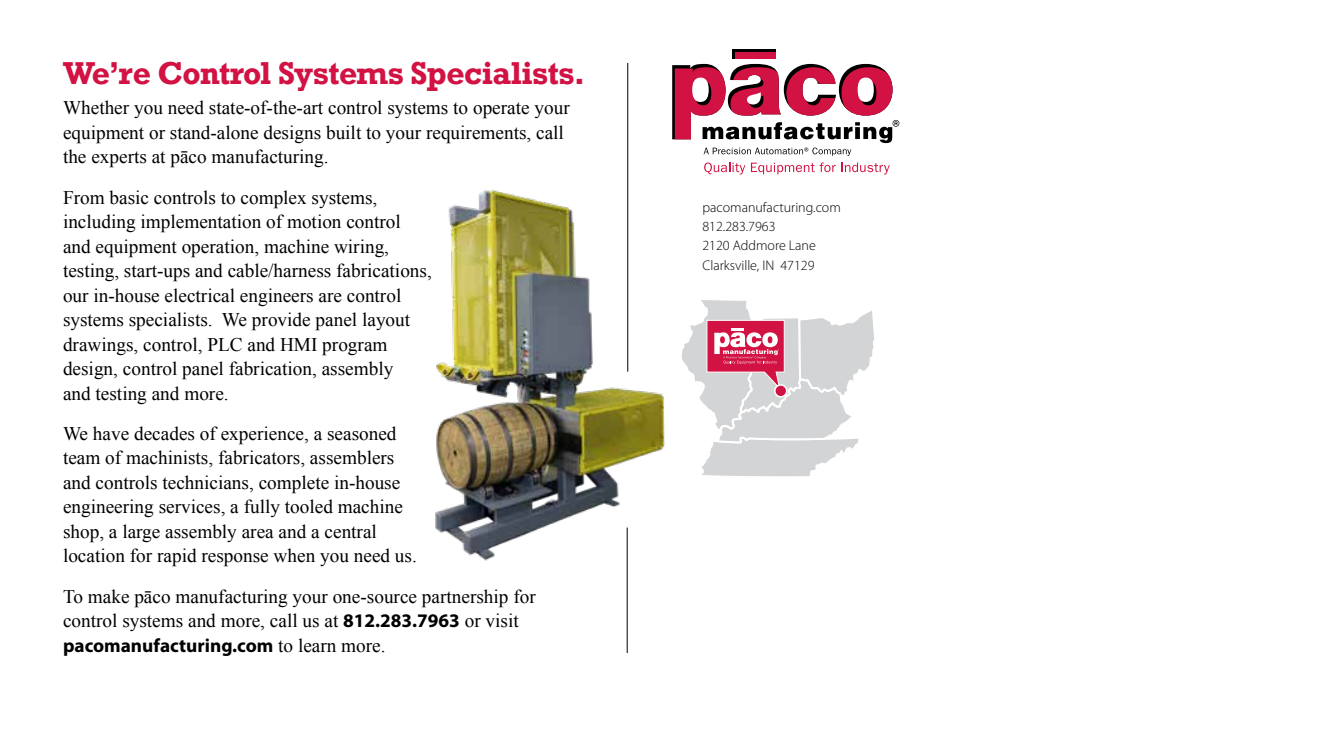
<style>
.page{position:relative;width:1323px;height:756px;background:#fff}
.page>*{position:absolute;margin:0;border:0;box-sizing:border-box;transform-origin:0 0}
.t1{font:700 29.75px "Rockwell";letter-spacing:-.015em;color:#d11242}
.t2{font:19.25px/24.5px "Times New Roman";color:#000}
.t3{font:700 19.25px "Myriad Pro";color:#000}
.t4{font:300 14px/19.2px "Myriad Pro";color:#000}
.s1{font-family:"Myriad Pro";font-weight:700}
.s2{font-family:"Times New Roman";font-weight:400}
</style>
<div class="page">
<img style="left:435px;top:105px;width:230px;height:482px">
<hr style="left:627px;top:528px;width:1px;height:125px;background:#000">
<hr style="left:627px;top:63px;width:1px;height:309px;background:#000">
<svg style="left:682px;top:300px;width:192px;height:177px"></svg>
<div style="left:733px;top:49px;width:43px;height:9px;background:#000"></div>
<div style="left:735px;top:52px;width:41px;height:6px;background:#d11242"></div>
<svg style="left:704px;top:163px;width:41px;height:12px"></svg>
<svg style="left:751px;top:163px;width:139px;height:12px"></svg>
<svg style="left:672px;top:64px;width:227px;height:92px"></svg>
<h1 class="t1" style="left:63px;top:53px;width:524px">We’re Control Systems Specialists.</h1>
<p class="t2" style="left:63px;top:95px;width:508px">Whether you need state-of-the-art control systems to operate your equipment or stand-alone designs built to your requirements, call the experts at pāco manufacturing.</p>
<p class="t2" style="left:63px;top:185px;width:370px">From basic controls to complex systems, including implementation of motion control and equipment operation, machine wiring, testing, start-ups and cable/harness fabrications, our in-house electrical engineers are control systems specialists. We provide panel layout drawings, control, PLC and HMI program design, control panel fabrication, assembly<br>and testing and more.</p>
<p class="t2" style="left:63px;top:421px;width:355px">We have decades of experience, a seasoned team of machinists, fabricators, assemblers and controls technicians, complete in-house engineering services, a fully tooled machine shop, a large assembly area and a central location for rapid response when you need us.</p>
<p class="t2" style="left:63px;top:584px;width:474px">To make pāco manufacturing your one-source partnership for control systems and more, call us at <span class="s1">812.283.7963</span> or visit</p>
<p class="t3" style="left:63px;top:634px;width:324px">pacomanufacturing.com <span class="s2">to learn more.</span></p>
<p class="t4" style="left:702px;top:198px;width:140px">pacomanufacturing.com<br>812.283.7963<br>2120 Addmore Lane<br>Clarksville, IN 47129</p>
</div>
